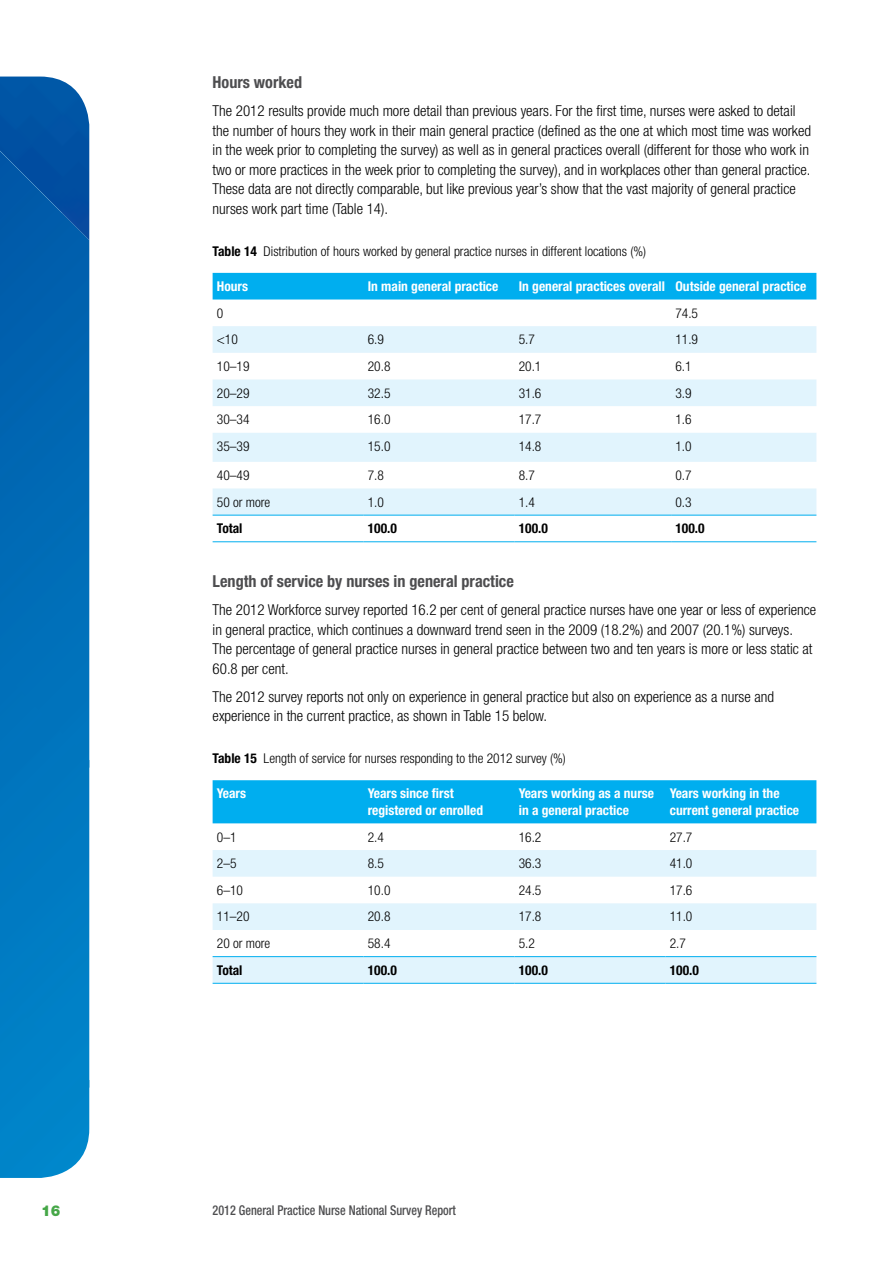
<style>
.page{position:relative;width:893px;height:1263px;background:#fff}
.page>*{position:absolute;margin:0;border:0;box-sizing:border-box;transform-origin:0 0}
.t1{font:700 condensed 16.5px "Helvetica Neue LT Std";color:#4d4d4f}
.Body{font:300 condensed 15px/19.5px "Helvetica Neue LT Std";color:#000}
.t2{font:900 15px "Helvetica Neue LT Std";color:#46a748;scale:.96 1}
.Table_body{font:300 condensed 13.5px "Helvetica Neue LT Std";color:#000}
.Table_bold{font:700 condensed 13.5px/16.5px "Helvetica Neue LT Std";color:#fff}
.Table_heading{font:300 condensed 13.5px "Helvetica Neue LT Std";color:#000}
.t3{font:500 condensed 13.5px "Helvetica Neue LT Std";color:#4d4d4f;scale:.9 1}
.Table_body-2{font:700 condensed 13.5px "Helvetica Neue LT Std";color:#000}
.s1{font-weight:700}
</style>
<div class="page">
<div style="left:0;top:457px;width:89px;height:201px;background:#006cb7"></div>
<div style="left:0;top:658px;width:89px;height:320px;background:#0078bf"></div>
<div style="left:0;top:978px;width:89px;height:200px;background:#0082c8"></div>
<div style="left:0;top:240px;width:89px;height:217px;background:#0062af"></div>
<img style="left:0;top:77px;width:89px;height:163px">
<div style="left:213px;top:273px;width:603px;height:26px;background:#00aeef"></div>
<svg style="left:213px;top:326px;width:603px;height:189px;fill:#e1f4fd"></svg>
<hr style="left:213px;top:515px;width:151px;height:1px;background:#00aeef">
<hr style="left:364px;top:515px;width:150px;height:1px;background:#00aeef">
<hr style="left:514px;top:515px;width:157px;height:1px;background:#00aeef">
<hr style="left:671px;top:515px;width:145px;height:1px;background:#00aeef">
<hr style="left:213px;top:541px;width:151px;height:1px;background:#00aeef">
<hr style="left:364px;top:541px;width:150px;height:1px;background:#00aeef">
<hr style="left:514px;top:541px;width:157px;height:1px;background:#00aeef">
<hr style="left:671px;top:541px;width:145px;height:1px;background:#00aeef">
<div style="left:213px;top:780px;width:603px;height:43px;background:#00aeef"></div>
<svg style="left:213px;top:850px;width:603px;height:133px;fill:#e1f4fd"></svg>
<hr style="left:213px;top:956px;width:151px;height:1px;background:#00aeef">
<hr style="left:364px;top:956px;width:150px;height:1px;background:#00aeef">
<hr style="left:514px;top:956px;width:151px;height:1px;background:#00aeef">
<hr style="left:665px;top:956px;width:151px;height:1px;background:#00aeef">
<hr style="left:213px;top:983px;width:151px;height:1px;background:#00aeef">
<hr style="left:364px;top:983px;width:150px;height:1px;background:#00aeef">
<hr style="left:514px;top:983px;width:151px;height:1px;background:#00aeef">
<hr style="left:665px;top:983px;width:151px;height:1px;background:#00aeef">
<h2 class="t1" style="left:213px;top:72px;width:91px">Hours worked</h2>
<p class="Body" style="left:213px;top:101px;width:600px">The 2012 results provide much more detail than previous years. For the first time, nurses were asked to detail the number of hours they work in their main general practice (defined as the one at which most time was worked in the week prior to completing the survey) as well as in general practices overall (different for those who work in two or more practices in the week prior to completing the survey), and in workplaces other than general practice.<br>These data are not directly comparable, but like previous year’s show that the vast majority of general practice nurses work part time (Table 14).</p>
<p class="Table_heading" style="left:213px;top:243px;width:435px"><span class="s1">Table 14</span> Distribution of hours worked by general practice nurses in different locations (%)</p>
<p class="Table_bold" style="left:217px;top:278px;width:33px">Hours</p>
<p class="Table_bold" style="left:368px;top:278px;width:132px">In main general practice</p>
<p class="Table_bold" style="left:519px;top:278px;width:148px">In general practices overall</p>
<p class="Table_bold" style="left:675px;top:278px;width:132px">Outside general practice</p>
<p class="Table_body" style="left:217px;top:305px;width:8px">0</p>
<p class="Table_body" style="left:675px;top:305px;width:24px">74.5</p>
<p class="Table_body" style="left:217px;top:332px;width:23px">&lt;10</p>
<p class="Table_body" style="left:368px;top:332px;width:18px">6.9</p>
<p class="Table_body" style="left:519px;top:332px;width:18px">5.7</p>
<p class="Table_body" style="left:675px;top:332px;width:24px">11.9</p>
<p class="Table_body" style="left:217px;top:358px;width:34px">10–19</p>
<p class="Table_body" style="left:368px;top:358px;width:24px">20.8</p>
<p class="Table_body" style="left:519px;top:358px;width:24px">20.1</p>
<p class="Table_body" style="left:675px;top:358px;width:18px">6.1</p>
<p class="Table_body" style="left:217px;top:385px;width:34px">20–29</p>
<p class="Table_body" style="left:368px;top:385px;width:24px">32.5</p>
<p class="Table_body" style="left:519px;top:385px;width:24px">31.6</p>
<p class="Table_body" style="left:675px;top:385px;width:18px">3.9</p>
<p class="Table_body" style="left:217px;top:412px;width:34px">30–34</p>
<p class="Table_body" style="left:368px;top:412px;width:24px">16.0</p>
<p class="Table_body" style="left:519px;top:412px;width:24px">17.7</p>
<p class="Table_body" style="left:675px;top:412px;width:18px">1.6</p>
<p class="Table_body" style="left:217px;top:438px;width:34px">35–39</p>
<p class="Table_body" style="left:368px;top:438px;width:24px">15.0</p>
<p class="Table_body" style="left:519px;top:438px;width:24px">14.8</p>
<p class="Table_body" style="left:675px;top:438px;width:18px">1.0</p>
<p class="Table_body" style="left:217px;top:467px;width:34px">40–49</p>
<p class="Table_body" style="left:368px;top:467px;width:18px">7.8</p>
<p class="Table_body" style="left:519px;top:467px;width:18px">8.7</p>
<p class="Table_body" style="left:675px;top:467px;width:18px">0.7</p>
<p class="Table_body" style="left:217px;top:494px;width:55px">50 or more</p>
<p class="Table_body" style="left:368px;top:494px;width:18px">1.0</p>
<p class="Table_body" style="left:519px;top:494px;width:18px">1.4</p>
<p class="Table_body" style="left:675px;top:494px;width:18px">0.3</p>
<p class="Table_body-2" style="left:217px;top:520px;width:27px">Total</p>
<p class="Table_body-2" style="left:368px;top:520px;width:31px">100.0</p>
<p class="Table_body-2" style="left:519px;top:520px;width:31px">100.0</p>
<p class="Table_body-2" style="left:675px;top:520px;width:31px">100.0</p>
<h2 class="t1" style="left:213px;top:571px;width:303px">Length of service by nurses in general practice</h2>
<p class="Body" style="left:213px;top:600px;width:605px">The 2012 Workforce survey reported 16.2 per cent of general practice nurses have one year or less of experience in general practice, which continues a downward trend seen in the 2009 (18.2%) and 2007 (20.1%) surveys.<br>The percentage of general practice nurses in general practice between two and ten years is more or less static at 60.8 per cent.</p>
<p class="Body" style="left:213px;top:686px;width:563px">The 2012 survey reports not only on experience in general practice but also on experience as a nurse and experience in the current practice, as shown in Table 15 below.</p>
<p class="Table_heading" style="left:213px;top:751px;width:355px"><span class="s1">Table 15</span> Length of service for nurses responding to the 2012 survey (%)</p>
<p class="Table_bold" style="left:217px;top:785px;width:31px">Years</p>
<p class="Table_bold" style="left:368px;top:785px;width:117px">Years since first registered or enrolled</p>
<p class="Table_bold" style="left:519px;top:785px;width:137px">Years working as a nurse in a general practice</p>
<p class="Table_bold" style="left:670px;top:785px;width:131px">Years working in the current general practice</p>
<p class="Table_body" style="left:217px;top:829px;width:21px">0–1</p>
<p class="Table_body" style="left:368px;top:829px;width:18px">2.4</p>
<p class="Table_body" style="left:519px;top:829px;width:24px">16.2</p>
<p class="Table_body" style="left:670px;top:829px;width:24px">27.7</p>
<p class="Table_body" style="left:217px;top:856px;width:21px">2–5</p>
<p class="Table_body" style="left:368px;top:856px;width:18px">8.5</p>
<p class="Table_body" style="left:519px;top:856px;width:24px">36.3</p>
<p class="Table_body" style="left:670px;top:856px;width:24px">41.0</p>
<p class="Table_body" style="left:217px;top:882px;width:28px">6–10</p>
<p class="Table_body" style="left:368px;top:882px;width:24px">10.0</p>
<p class="Table_body" style="left:519px;top:882px;width:24px">24.5</p>
<p class="Table_body" style="left:670px;top:882px;width:24px">17.6</p>
<p class="Table_body" style="left:217px;top:909px;width:34px">11–20</p>
<p class="Table_body" style="left:368px;top:909px;width:24px">20.8</p>
<p class="Table_body" style="left:519px;top:909px;width:24px">17.8</p>
<p class="Table_body" style="left:670px;top:909px;width:24px">11.0</p>
<p class="Table_body" style="left:217px;top:935px;width:55px">20 or more</p>
<p class="Table_body" style="left:368px;top:935px;width:24px">58.4</p>
<p class="Table_body" style="left:519px;top:935px;width:18px">5.2</p>
<p class="Table_body" style="left:670px;top:935px;width:18px">2.7</p>
<p class="Table_body-2" style="left:217px;top:962px;width:27px">Total</p>
<p class="Table_body-2" style="left:368px;top:962px;width:31px">100.0</p>
<p class="Table_body-2" style="left:519px;top:962px;width:31px">100.0</p>
<p class="Table_body-2" style="left:670px;top:962px;width:31px">100.0</p>
<p class="t2" style="left:41px;top:1202px;width:22px">16</p>
<p class="t3" style="left:213px;top:1202px;width:272px">2012 General Practice Nurse National Survey Report</p>
</div>
